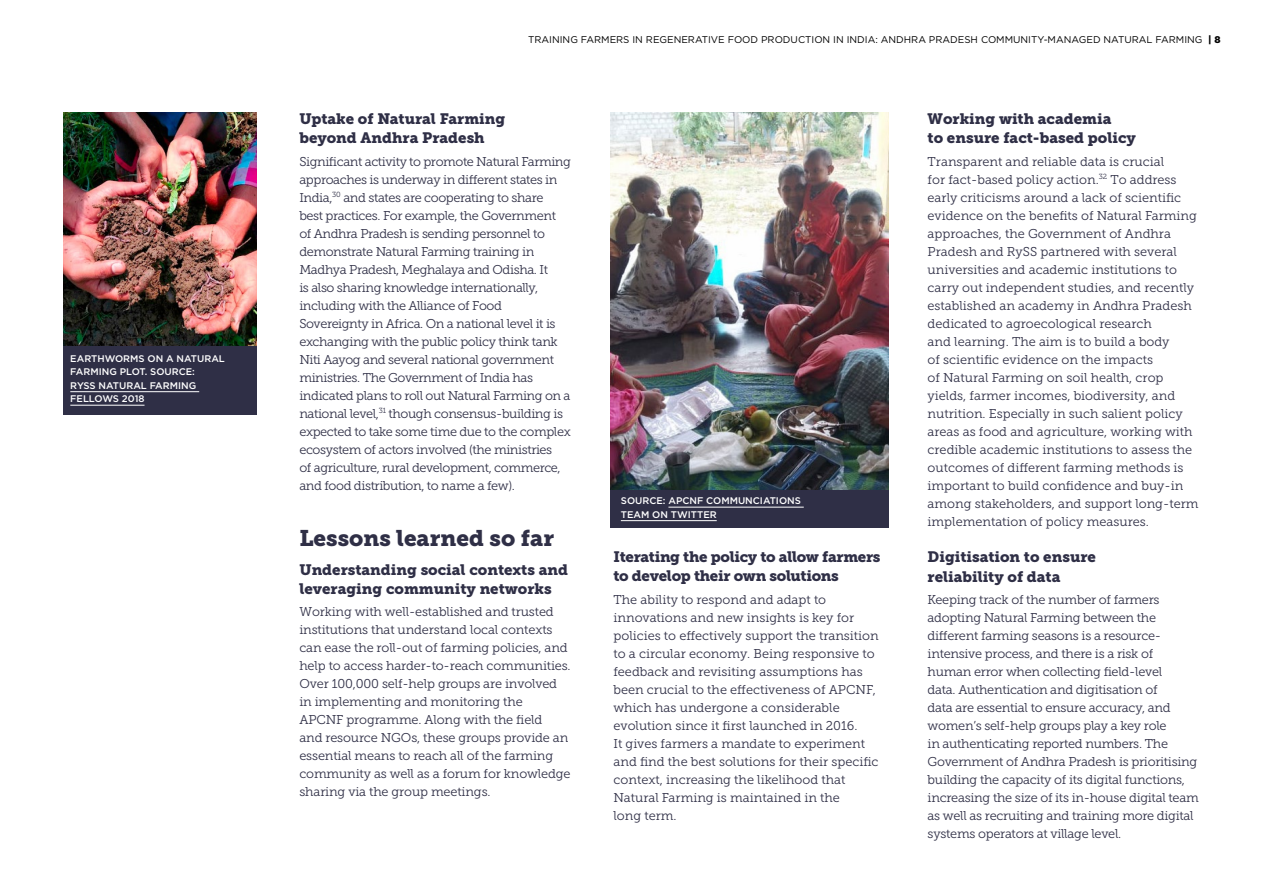
<style>
.page{position:relative;width:1263px;height:893px;background:#fff}
.page>*{position:absolute;margin:0;border:0;box-sizing:border-box;transform-origin:0 0}
.t1{font:22.5px "Museo Slab 900";color:#2f2f46}
.t2{font:15px/19.5px "Museo Slab 900";color:#2f2f46}
.t3{font:15px/19.5px "Museo Slab 900";letter-spacing:-.02em;color:#2f2f46}
.t4{font:12.75px/18px "Museo Slab 300";letter-spacing:-.01em;color:#2f2f46}
.t5{font:12.75px/18px "Museo Slab 300";letter-spacing:-.03em;color:#2f2f46}
.t6{font:9.75px "Gotham";color:#000}
.t7{font:500 9.6px/13.5px "Gotham";color:#fff}
.s1{font-weight:900}
</style>
<div class="page">
<img style="left:64px;top:113px;width:193px;height:233px">
<div style="left:64px;top:346px;width:193px;height:69px;background:#2f2f46"></div>
<hr style="left:70px;top:391px;width:129px;height:1px;background:#fff">
<hr style="left:70px;top:405px;width:75px;height:1px;background:#fff">
<img style="left:610px;top:113px;width:278px;height:377px">
<div style="left:610px;top:490px;width:278px;height:37px;background:#2f2f46"></div>
<hr style="left:668px;top:507px;width:136px;height:1px;background:#fff">
<hr style="left:621px;top:520px;width:96px;height:1px;background:#fff">
<p class="t7" style="left:70px;top:351px;width:156px">EARTHWORMS ON A NATURAL<br>FARMING PLOT. SOURCE:<br>RYSS NATURAL FARMING<br>FELLOWS 2018</p>
<p class="t6" style="left:528px;top:33px;width:694px">TRAINING FARMERS IN REGENERATIVE FOOD PRODUCTION IN INDIA: ANDHRA PRADESH COMMUNITY-MANAGED NATURAL FARMING <span class="s1">| 8</span></p>
<p class="t2" style="left:299px;top:109px;width:207px">Uptake of Natural Farming beyond Andhra Pradesh</p>
<p class="t5" style="left:299px;top:152px;width:273px">Significant activity to promote Natural Farming approaches is underway in different states in India,<sup>30</sup> and states are cooperating to share<br>best practices. For example, the Government of Andhra Pradesh is sending personnel to demonstrate Natural Farming training in Madhya Pradesh, Meghalaya and Odisha. It<br>is also sharing knowledge internationally, including with the Alliance of Food Sovereignty in Africa. On a national level it is exchanging with the public policy think tank Niti Aayog and several national government ministries. The Government of India has indicated plans to roll out Natural Farming on a national level,<sup>31</sup> though consensus-building is expected to take some time due to the complex ecosystem of actors involved (the ministries<br>of agriculture, rural development, commerce, and food distribution, to name a few).</p>
<h1 class="t1" style="left:299px;top:525px;width:256px">Lessons learned so far</h1>
<p class="t2" style="left:299px;top:560px;width:270px">Understanding social contexts and leveraging community networks</p>
<p class="t4" style="left:299px;top:603px;width:273px">Working with well-established and trusted institutions that understand local contexts can ease the roll-out of farming policies, and help to access harder-to-reach communities.<br>Over 100,000 self-help groups are involved in implementing and monitoring the<br>APCNF programme. Along with the field<br>and resource NGOs, these groups provide an essential means to reach all of the farming community as well as a forum for knowledge sharing via the group meetings.</p>
<p class="t7" style="left:621px;top:494px;width:181px">SOURCE: APCNF COMMUNCIATIONS<br>TEAM ON TWITTER</p>
<p class="t3" style="left:613px;top:547px;width:268px">Iterating the policy to allow farmers to develop their own solutions</p>
<p class="t4" style="left:613px;top:590px;width:267px">The ability to respond and adapt to innovations and new insights is key for policies to effectively support the transition to a circular economy. Being responsive to feedback and revisiting assumptions has been crucial to the effectiveness of APCNF, which has undergone a considerable evolution since it first launched in 2016.<br>It gives farmers a mandate to experiment and find the best solutions for their specific context, increasing the likelihood that Natural Farming is maintained in the<br>long term.</p>
<p class="t2" style="left:927px;top:109px;width:210px">Working with academia<br>to ensure fact-based policy</p>
<p class="t4" style="left:927px;top:152px;width:272px">Transparent and reliable data is crucial<br>for fact-based policy action.<sup>32</sup> To address early criticisms around a lack of scientific evidence on the benefits of Natural Farming approaches, the Government of Andhra Pradesh and RySS partnered with several universities and academic institutions to carry out independent studies, and recently established an academy in Andhra Pradesh dedicated to agroecological research<br>and learning. The aim is to build a body<br>of scientific evidence on the impacts<br>of Natural Farming on soil health, crop yields, farmer incomes, biodiversity, and nutrition. Especially in such salient policy areas as food and agriculture, working with credible academic institutions to assess the outcomes of different farming methods is important to build confidence and buy-in among stakeholders, and support long-term implementation of policy measures.</p>
<p class="t2" style="left:927px;top:547px;width:170px">Digitisation to ensure reliability of data</p>
<p class="t4" style="left:927px;top:591px;width:273px">Keeping track of the number of farmers adopting Natural Farming between the different farming seasons is a resource&shy;intensive process, and there is a risk of human error when collecting field-level<br>data. Authentication and digitisation of<br>data are essential to ensure accuracy, and women’s self-help groups play a key role<br>in authenticating reported numbers. The Government of Andhra Pradesh is prioritising building the capacity of its digital functions, increasing the size of its in-house digital team as well as recruiting and training more digital systems operators at village level.</p>
</div>
